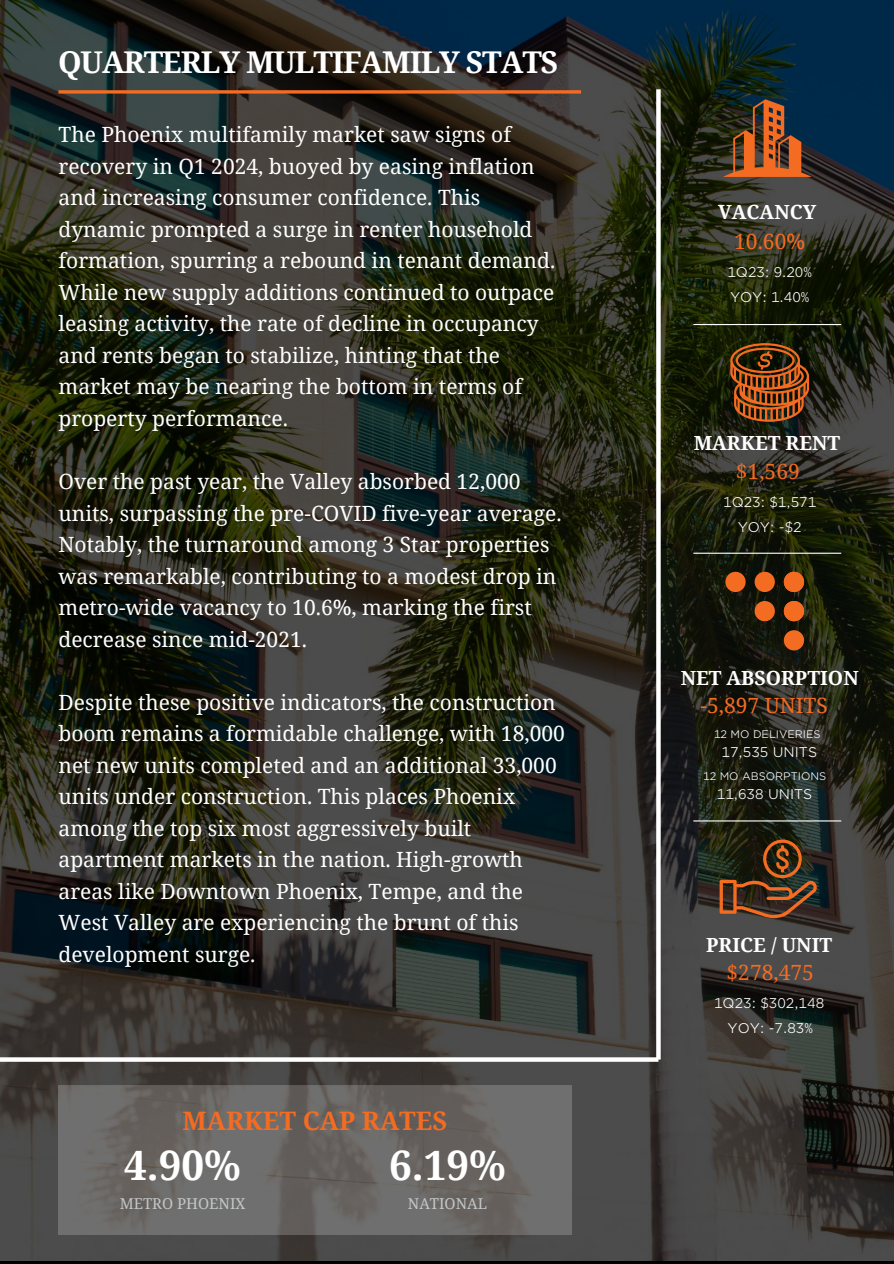
<style>
.page{position:relative;width:894px;height:1264px;background:#fff}
.page>*{position:absolute;margin:0;border:0;box-sizing:border-box;transform-origin:0 0}
.t1{font:700 40.5px "Noto Serif";color:#fff}
.t2{font:700 30px "Noto Serif";letter-spacing:-.035em;color:#fff}
.t3{font:700 25.5px "Noto Serif";color:#f46b22}
.t4{font:21px/31.5px "Noto Serif";color:#fff}
.t5{font:21px "Noto Serif";color:#f46b22}
.t6{font:700 19.5px "Noto Serif";color:#fff}
.t7{font:15px "Noto Serif";color:#c3c6c8}
.t8{font:13.5px/25.5px "Gotham Office";color:#fff;text-align:center}
.t9{font:10.5px "Gotham Office";color:#fff}
</style>
<div class="page">
<img style="left:0;top:0;width:893px;height:1259px">
<svg style="left:656px;top:89px;width:4px;height:970px"></svg>
<svg style="left:58px;top:90px;width:523px;height:4px;background:#d56123"></svg>
<hr style="left:693px;top:324px;width:148px;height:1px;background:#fff">
<hr style="left:693px;top:552px;width:148px;height:2px;background:#fff">
<hr style="left:693px;top:820px;width:148px;height:1px;background:#fff">
<img style="left:58px;top:1085px;width:513px;height:149px">
<svg style="left:0;top:1057px;width:658px;height:4px"></svg>
<svg style="left:719px;top:839px;width:98px;height:79px;background:#4b331d"></svg>
<svg style="left:725px;top:572px;width:20px;height:20px"></svg>
<svg style="left:783px;top:572px;width:20px;height:20px"></svg>
<svg style="left:754px;top:572px;width:20px;height:20px"></svg>
<svg style="left:783px;top:601px;width:20px;height:20px"></svg>
<svg style="left:783px;top:630px;width:20px;height:20px"></svg>
<svg style="left:754px;top:601px;width:20px;height:20px"></svg>
<svg style="left:730px;top:343px;width:78px;height:79px;background:#703b14"></svg>
<svg style="left:722px;top:99px;width:89px;height:78px;background:#6b4228"></svg>
<h2 class="t2" style="left:58px;top:41px;width:501px">QUARTERLY MULTIFAMILY STATS</h2>
<p class="t4" style="left:58px;top:118px;width:498px">The Phoenix multifamily market saw signs of recovery in Q1 2024, buoyed by easing inflation and increasing consumer confidence. This dynamic prompted a surge in renter household formation, spurring a rebound in tenant demand.<br>While new supply additions continued to outpace leasing activity, the rate of decline in occupancy and rents began to stabilize, hinting that the market may be nearing the bottom in terms of property performance.</p>
<p class="t4" style="left:58px;top:465px;width:504px">Over the past year, the Valley absorbed 12,000 units, surpassing the pre-COVID five-year average.<br>Notably, the turnaround among 3 Star properties was remarkable, contributing to a modest drop in metro-wide vacancy to 10.6%, marking the first decrease since mid-2021.</p>
<p class="t4" style="left:58px;top:685px;width:508px">Despite these positive indicators, the construction boom remains a formidable challenge, with 18,000 net new units completed and an additional 33,000 units under construction. This places Phoenix among the top six most aggressively built apartment markets in the nation. High-growth areas like Downtown Phoenix, Tempe, and the West Valley are experiencing the brunt of this development surge.</p>
<p class="t3" style="left:182px;top:1102px;width:266px">MARKET CAP RATES</p>
<h1 class="t1" style="left:124px;top:1136px;width:118px">4.90%</h1>
<h1 class="t1" style="left:389px;top:1136px;width:118px">6.19%</h1>
<p class="t7" style="left:120px;top:1192px;width:127px">METRO PHOENIX</p>
<p class="t7" style="left:408px;top:1192px;width:81px">NATIONAL</p>
<p class="t6" style="left:718px;top:199px;width:99px">VACANCY</p>
<p class="t5" style="left:734px;top:226px;width:72px">10.60%</p>
<p class="t8" style="left:727px;top:259px;width:86px;text-align:left">1Q23: 9.20%<br>YOY: 1.40%</p>
<p class="t6" style="left:693px;top:429px;width:148px">MARKET RENT</p>
<p class="t5" style="left:735px;top:456px;width:65px">$1,569</p>
<p class="t8" style="left:723px;top:489px;width:94px">1Q23: $1,571<br>YOY: -$2</p>
<p class="t6" style="left:680px;top:663px;width:179px">NET ABSORPTION</p>
<p class="t5" style="left:700px;top:690px;width:129px">-5,897 UNITS</p>
<p class="t8" style="left:721px;top:739px;width:97px">17,535 UNITS</p>
<p class="t8" style="left:716px;top:781px;width:97px">11,638 UNITS</p>
<p class="t9" style="left:713px;top:728px;width:108px">12 MO DELIVERIES</p>
<p class="t9" style="left:702px;top:770px;width:125px">12 MO ABSORPTIONS</p>
<p class="t6" style="left:706px;top:931px;width:127px">PRICE / UNIT</p>
<p class="t5" style="left:726px;top:957px;width:89px">$278,475</p>
<p class="t8" style="left:714px;top:990px;width:111px">1Q23: $302,148<br>YOY: -7.83%</p>
</div>
